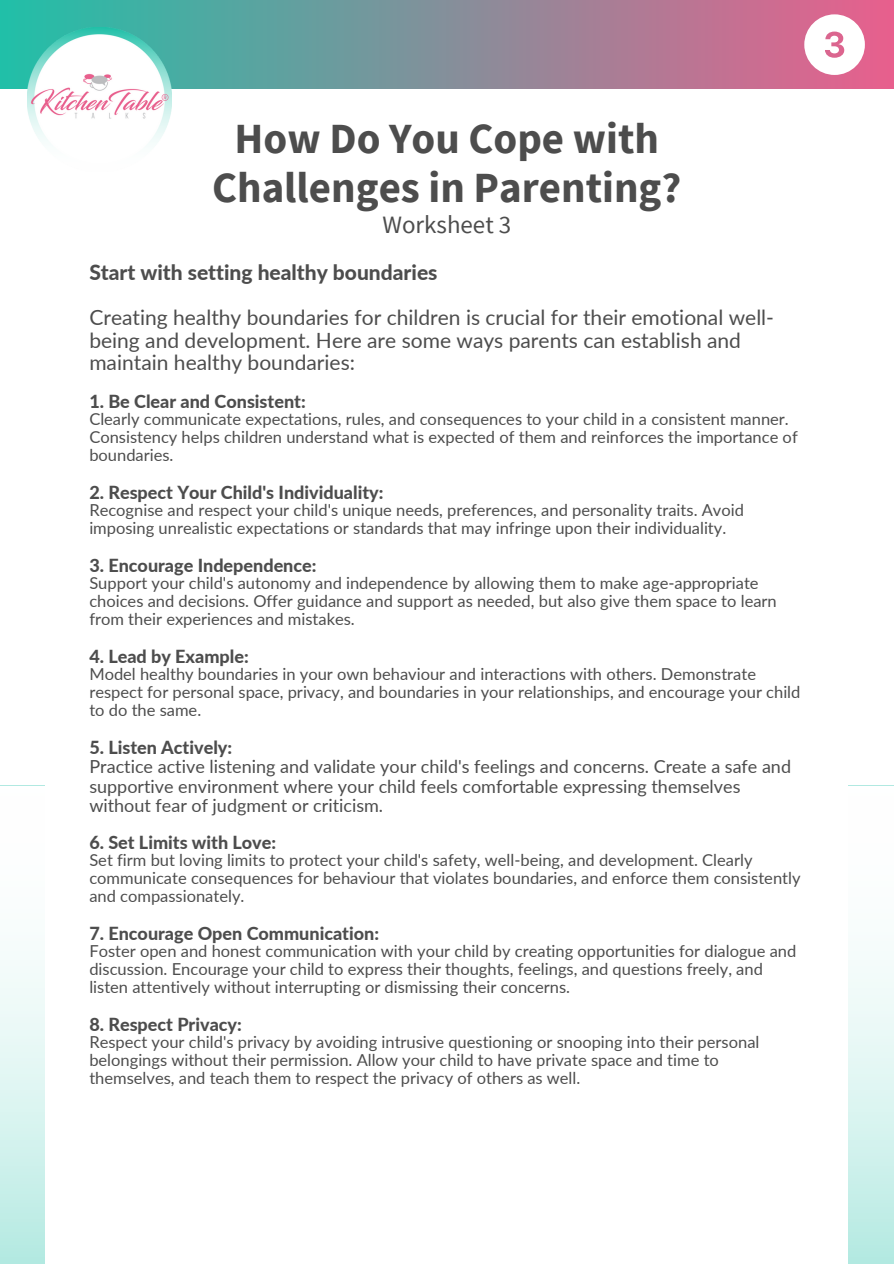
<style>
.page{position:relative;width:894px;height:1264px;background:#fff}
.page>*{position:absolute;margin:0;border:0;box-sizing:border-box;transform-origin:0 0}
.t1{font:700 42.9px/48.3px "Source Sans Pro";color:#4d4d4d;text-align:center}
.t2{font:24.9px "Source Sans Pro";color:#4d4d4d}
.t3{font:21px/22.5px "Lato";color:#4d4d4d}
.t4{font:800 21px "Lato";color:#4d4d4d}
.t5{font:18px/19.2px "Lato";color:#4d4d4d}
.t6{font:800 18px "Lato";color:#4d4d4d}
.t7{font:16.5px/18px "Lato";color:#4d4d4d}
</style>
<div class="page">
<div style="left:0;top:785px;width:893px;height:478px;background:linear-gradient(to bottom,#fff,#bfece6)"></div>
<div style="left:46px;top:0;width:801px;height:1263px;background:#fff"></div>
<div style="left:0;top:0;width:893px;height:89px;background:linear-gradient(to right,#20bfa8,#e85f8d)"></div>
<img style="left:27px;top:27px;width:144px;height:116px">
<svg style="left:804px;top:14px;width:60px;height:61px"></svg>
<h1 class="t1" style="left:212px;top:114px;width:470px">How Do You Cope with<br>Challenges in Parenting?</h1>
<h1 class="t2" style="left:382px;top:208px;width:130px">Worksheet 3</h1>
<h2 class="t4" style="left:89px;top:260px;width:349px">Start with setting healthy boundaries</h2>
<h3 class="t3" style="left:89px;top:306px;width:686px">Creating healthy boundaries for children is crucial for their emotional well&shy;being and development. Here are some ways parents can establish and maintain healthy boundaries:</h3>
<p class="t6" style="left:89px;top:390px;width:218px">1. Be Clear and Consistent:</p>
<p class="t7" style="left:89px;top:409px;width:709px">Clearly communicate expectations, rules, and consequences to your child in a consistent manner.<br>Consistency helps children understand what is expected of them and reinforces the importance of boundaries.</p>
<p class="t6" style="left:89px;top:481px;width:295px">2. Respect Your Child's Individuality:</p>
<p class="t7" style="left:89px;top:500px;width:656px">Recognise and respect your child's unique needs, preferences, and personality traits. Avoid imposing unrealistic expectations or standards that may infringe upon their individuality.</p>
<p class="t6" style="left:89px;top:554px;width:229px">3. Encourage Independence:</p>
<p class="t7" style="left:89px;top:573px;width:688px">Support your child's autonomy and independence by allowing them to make age-appropriate choices and decisions. Offer guidance and support as needed, but also give them space to learn from their experiences and mistakes.</p>
<p class="t6" style="left:89px;top:645px;width:161px">4. Lead by Example:</p>
<p class="t7" style="left:89px;top:664px;width:712px">Model healthy boundaries in your own behaviour and interactions with others. Demonstrate respect for personal space, privacy, and boundaries in your relationships, and encourage your child to do the same.</p>
<p class="t6" style="left:89px;top:736px;width:144px">5. Listen Actively:</p>
<p class="t5" style="left:89px;top:756px;width:703px">Practice active listening and validate your child's feelings and concerns. Create a safe and supportive environment where your child feels comfortable expressing themselves without fear of judgment or criticism.</p>
<p class="t6" style="left:89px;top:831px;width:188px">6. Set Limits with Love:</p>
<p class="t7" style="left:89px;top:850px;width:712px">Set firm but loving limits to protect your child's safety, well-being, and development. Clearly communicate consequences for behaviour that violates boundaries, and enforce them consistently and compassionately.</p>
<p class="t6" style="left:89px;top:922px;width:291px">7. Encourage Open Communication:</p>
<p class="t7" style="left:89px;top:941px;width:708px">Foster open and honest communication with your child by creating opportunities for dialogue and discussion. Encourage your child to express their thoughts, feelings, and questions freely, and listen attentively without interrupting or dismissing their concerns.</p>
<p class="t6" style="left:89px;top:1013px;width:154px">8. Respect Privacy:</p>
<p class="t7" style="left:89px;top:1032px;width:671px">Respect your child's privacy by avoiding intrusive questioning or snooping into their personal belongings without their permission. Allow your child to have private space and time to themselves, and teach them to respect the privacy of others as well.</p>
</div>
